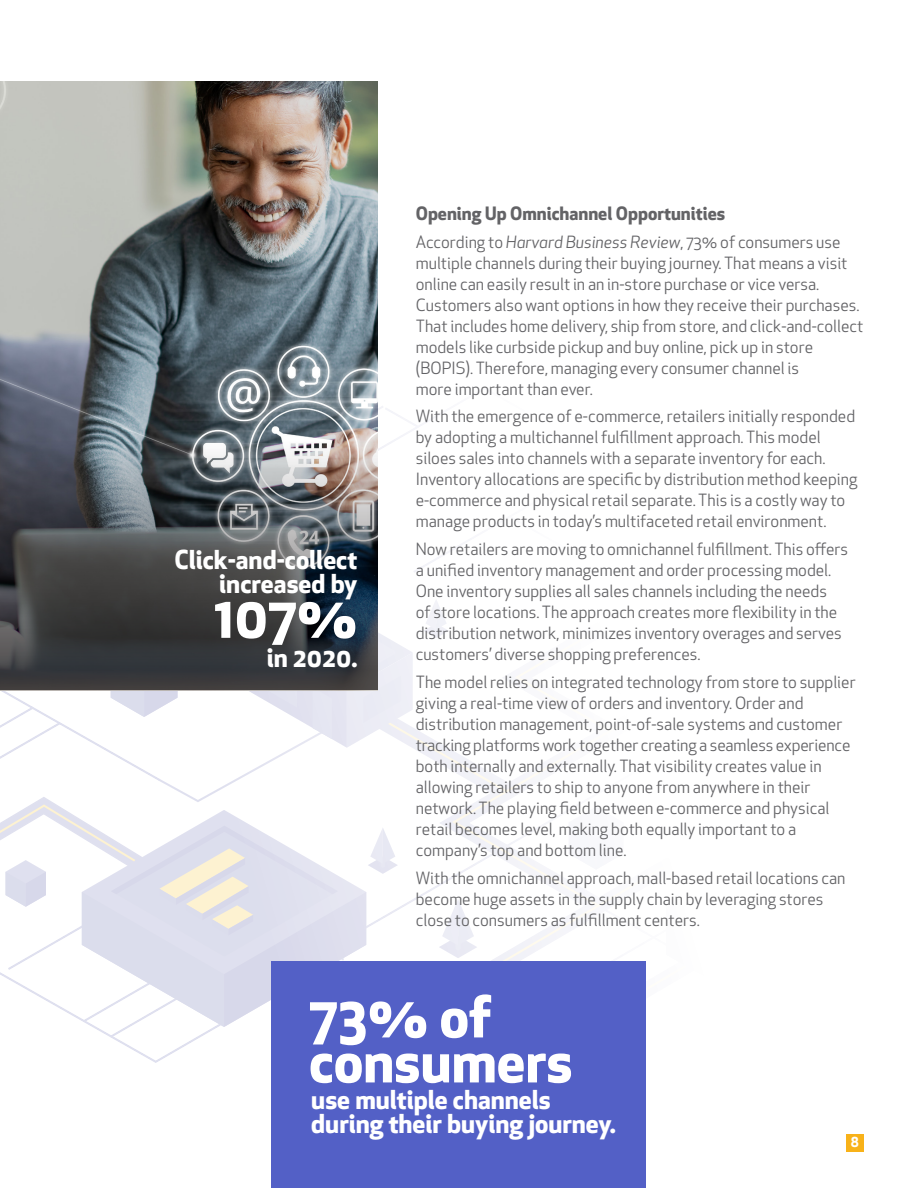
<style>
.page{position:relative;width:918px;height:1188px;background:#fff}
.page>*{position:absolute;margin:0;border:0;box-sizing:border-box;transform-origin:0 0}
.t1{font:700 56.25px/45px "Apex New";color:#fff}
.t2{font:700 25.5px/24px "Apex New";color:#fff}
.t3{font:700 18px "Apex New";color:#636366}
.t4{font:16.5px/21px "Apex New";color:#636366}
.t5{font:700 13.5px "Apex New";color:#fff}
.s1{font-style:italic}
</style>
<div class="page">
<svg style="left:0;top:406px;width:646px;height:658px"></svg>
<div style="left:272px;top:962px;width:374px;height:226px;background:#5360c6"></div>
<img style="left:0;top:81px;width:378px;height:346px">
<svg style="left:0;top:427px;width:378px;height:263px;background:#4e5256"></svg>
<div style="left:846px;top:1134px;width:18px;height:18px;background:#f8b219"></div>
<p class="t2" style="left:174px;top:546px;width:185px;text-align:right">Click-and-collect increased by</p>
<p class="t1" style="left:214px;top:592px;width:145px">107%</p>
<p class="t2" style="left:267px;top:645px;width:92px">in 2020.</p>
<p class="t3" style="left:416px;top:200px;width:311px">Opening Up Omnichannel Opportunities</p>
<p class="t4" style="left:416px;top:231px;width:449px">According to <span class="s1">Harvard Business Review</span>, 73% of consumers use multiple channels during their buying journey. That means a visit online can easily result in an in-store purchase or vice versa.<br>Customers also want options in how they receive their purchases.<br>That includes home delivery, ship from store, and click-and-collect models like curbside pickup and buy online, pick up in store (BOPIS). Therefore, managing every consumer channel is<br>more important than ever.</p>
<p class="t4" style="left:416px;top:406px;width:443px">With the emergence of e-commerce, retailers initially responded by adopting a multichannel fulfillment approach. This model siloes sales into channels with a separate inventory for each.<br>Inventory allocations are specific by distribution method keeping e-commerce and physical retail separate. This is a costly way to manage products in today’s multifaceted retail environment.</p>
<p class="t4" style="left:416px;top:539px;width:434px">Now retailers are moving to omnichannel fulfillment. This offers a unified inventory management and order processing model.<br>One inventory supplies all sales channels including the needs<br>of store locations. The approach creates more flexibility in the distribution network, minimizes inventory overages and serves customers’ diverse shopping preferences.</p>
<p class="t4" style="left:416px;top:671px;width:441px">The model relies on integrated technology from store to supplier giving a real-time view of orders and inventory. Order and distribution management, point-of-sale systems and customer tracking platforms work together creating a seamless experience both internally and externally. That visibility creates value in allowing retailers to ship to anyone from anywhere in their network. The playing field between e-commerce and physical retail becomes level, making both equally important to a company’s top and bottom line.</p>
<p class="t4" style="left:416px;top:867px;width:431px">With the omnichannel approach, mall-based retail locations can become huge assets in the supply chain by leveraging stores close to consumers as fulfillment centers.</p>
<p class="t1" style="left:309px;top:992px;width:265px">73% of consumers</p>
<p class="t2" style="left:311px;top:1087px;width:306px">use multiple channels during their buying journey.</p>
<p class="t5" style="left:851px;top:1132px;width:10px">8</p>
</div>
